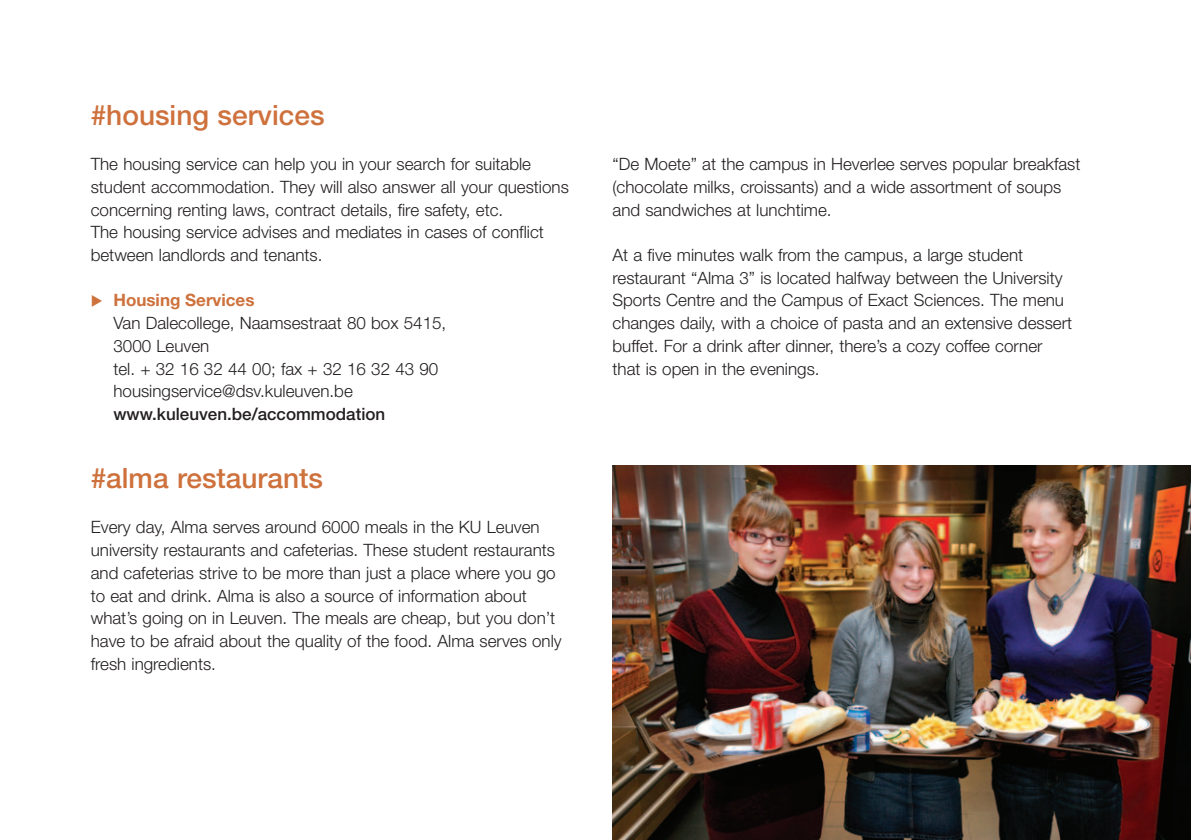
<style>
.page{position:relative;width:1191px;height:840px;background:#fff}
.page>*{position:absolute;margin:0;border:0;box-sizing:border-box;transform-origin:0 0}
.t1{font:500 28px "Helvetica Neue LT Std";color:#ce713c}
.t2{font:300 17px/22.6px "Helvetica Neue LT Std";color:#231f20}
.t3{font:500 17px "Helvetica Neue LT Std";color:#231f20}
.t4{font:700 17px "Helvetica Neue LT Std";color:#ce713c}
</style>
<div class="page">
<img style="left:612px;top:465px;width:579px;height:374px">
<p class="t1" style="left:91px;top:105px;width:235px">#housing services</p>
<p class="t2" style="left:91px;top:154px;width:479px">The housing service can help you in your search for suitable student accommodation. They will also answer all your questions concerning renting laws, contract details, fire safety, etc.<br>The housing service advises and mediates in cases of conflict between landlords and tenants.</p>
<p class="t4" style="left:91px;top:294px;width:165px">◆ Housing Services</p>
<p class="t2" style="left:113px;top:313px;width:334px">Van Dalecollege, Naamsestraat 80 box 5415,<br>3000 Leuven</p>
<p class="t2" style="left:113px;top:359px;width:326px">tel. + 32 16 32 44 00; fax + 32 16 32 43 90 housingservice@dsv.kuleuven.be</p>
<p class="t3" style="left:113px;top:407px;width:273px">www.kuleuven.be/accommodation</p>
<p class="t1" style="left:91px;top:468px;width:234px">#alma restaurants</p>
<p class="t2" style="left:91px;top:517px;width:472px">Every day, Alma serves around 6000 meals in the KU Leuven university restaurants and cafeterias. These student restaurants and cafeterias strive to be more than just a place where you go to eat and drink. Alma is also a source of information about what’s going on in Leuven. The meals are cheap, but you don’t have to be afraid about the quality of the food. Alma serves only fresh ingredients.</p>
<p class="t2" style="left:612px;top:154px;width:469px">“De Moete” at the campus in Heverlee serves popular breakfast (chocolate milks, croissants) and a wide assortment of soups and sandwiches at lunchtime.</p>
<p class="t2" style="left:612px;top:245px;width:461px">At a five minutes walk from the campus, a large student restaurant “Alma 3” is located halfway between the University Sports Centre and the Campus of Exact Sciences. The menu changes daily, with a choice of pasta and an extensive dessert buffet. For a drink after dinner, there’s a cozy coffee corner that is open in the evenings.</p>
</div>
